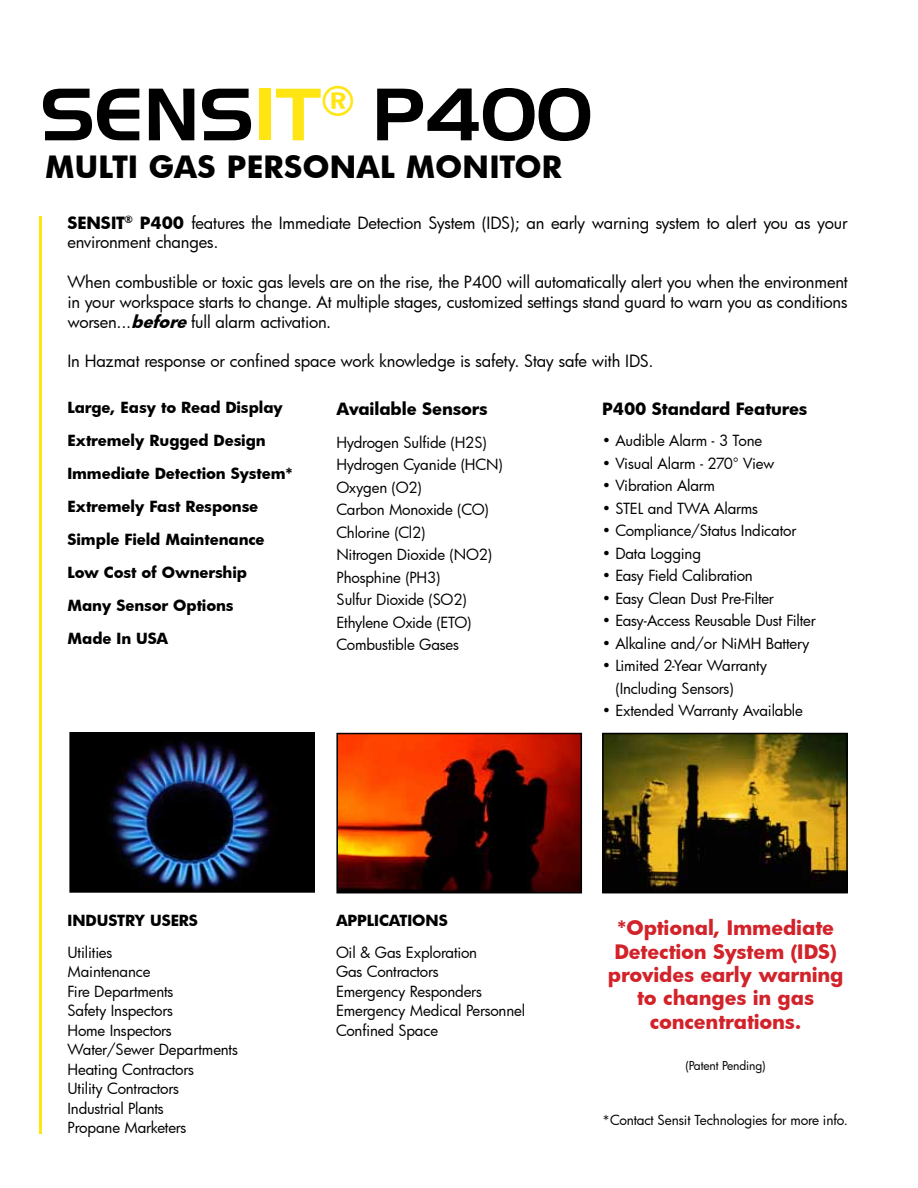
<style>
.page{position:relative;width:918px;height:1188px;background:#fff}
.page>*{position:absolute;margin:0;border:0;box-sizing:border-box;transform-origin:0 0}
.t1{font:72px "Handel Gothic BT";color:#000}
.t2{font:700 30px "Futura";letter-spacing:.005em;color:#000}
.t3{font:700 19.5px/23.4px "Futura";letter-spacing:-.01em;color:#d2232a;text-align:center}
.t4{font:16.5px/19.8px "Futura";letter-spacing:-.015em;color:#000}
.t5{font:700 16.5px "Futura";letter-spacing:-.01em;color:#000}
.t6{font:15px/19.5px "Futura";letter-spacing:-.01em;color:#000}
.t7{font:700 15px "Futura";letter-spacing:-.01em;color:#000}
.t8{font:13.5px "Futura";letter-spacing:-.015em;color:#000}
.t9{font:12px "Futura";letter-spacing:-.015em;color:#000}
.s1{color:#ffe512}
.s2{font-weight:700}
.s3{font-weight:700;font-style:italic}
</style>
<div class="page">
<hr style="left:39px;top:216px;width:3px;height:918px;background:#ffe512">
<img style="left:72px;top:735px;width:240px;height:155px">
<div style="left:69px;top:732px;width:246px;height:161px;border:2px solid #000"></div>
<img style="left:339px;top:736px;width:240px;height:154px">
<div style="left:336px;top:733px;width:246px;height:160px;border:2px solid #000"></div>
<img style="left:605px;top:736px;width:240px;height:154px">
<div style="left:602px;top:733px;width:246px;height:160px;border:2px solid #000"></div>
<h1 class="t1" style="left:40px;top:71px;width:553px">SENS<span class="s1">IT</span><sup>®</sup> P400</h1>
<h2 class="t2" style="left:45px;top:146px;width:385px">MULTI gas PERSONAL monitor</h2>
<p class="t4" style="left:67px;top:212px;width:782px"><span class="s2">SENSIT</span><sup>®</sup> <span class="s2">P400</span> features the Immediate Detection System (IDS); an early warning system to alert you as your environment changes.</p>
<p class="t4" style="left:67px;top:272px;width:782px;text-align:justify">When combustible or toxic gas levels are on the rise, the P400 will automatically alert you when the environment in your workspace starts to change. At multiple stages, customized settings stand guard to warn you as conditions worsen...<span class="s3">before</span>full alarm activation.</p>
<p class="t4" style="left:68px;top:351px;width:588px">In Hazmat response or confined space work knowledge is safety. Stay safe with IDS.</p>
<p class="t7" style="left:68px;top:397px;width:217px">Large, Easy to Read Display</p>
<p class="t7" style="left:68px;top:430px;width:200px">Extremely Rugged Design</p>
<p class="t7" style="left:68px;top:463px;width:227px">Immediate Detection System*</p>
<p class="t7" style="left:68px;top:496px;width:192px">Extremely Fast Response</p>
<p class="t7" style="left:68px;top:529px;width:199px">Simple Field Maintenance</p>
<p class="t7" style="left:68px;top:562px;width:181px">Low Cost of Ownership</p>
<p class="t7" style="left:68px;top:595px;width:168px">Many Sensor Options</p>
<p class="t7" style="left:68px;top:628px;width:102px">Made In USA</p>
<p class="t5" style="left:336px;top:397px;width:153px">Available Sensors</p>
<p class="t6" style="left:336px;top:431px;width:168px;line-height:22.5px">Hydrogen Sulfide (H2S)<br>Hydrogen Cyanide (HCN)<br>Oxygen (O2)<br>Carbon Monoxide (CO)<br>Chlorine (Cl2)<br>Nitrogen Dioxide (NO2)<br>Phosphine (PH3)<br>Sulfur Dioxide (SO2)<br>Ethylene Oxide (ETO)<br>Combustible Gases</p>
<p class="t7" style="left:68px;top:910px;width:132px">INDUSTRY USERS</p>
<p class="t6" style="left:68px;top:942px;width:172px">Utilities<br>Maintenance<br>Fire Departments<br>Safety Inspectors<br>Home Inspectors<br>Water/Sewer Departments<br>Heating Contractors<br>Utility Contractors<br>Industrial Plants<br>Propane Marketers</p>
<p class="t7" style="left:336px;top:910px;width:113px">APPLICATIONS</p>
<p class="t6" style="left:336px;top:942px;width:191px">Oil &amp; Gas Exploration<br>Gas Contractors<br>Emergency Responders<br>Emergency Medical Personnel<br>Confined Space</p>
<p class="t5" style="left:602px;top:397px;width:207px">P400 Standard Features</p>
<p class="t6" style="left:602px;top:430px;width:162px">• Audible Alarm - 3 Tone</p>
<p class="t6" style="left:602px;top:453px;width:174px">• Visual Alarm - 270° View</p>
<p class="t6" style="left:602px;top:475px;width:114px">• Vibration Alarm</p>
<p class="t6" style="left:602px;top:498px;width:157px">• STEL and TWA Alarms</p>
<p class="t6" style="left:602px;top:520px;width:196px">• Compliance/Status Indicator</p>
<p class="t6" style="left:602px;top:543px;width:100px">• Data Logging</p>
<p class="t6" style="left:602px;top:565px;width:152px">• Easy Field Calibration</p>
<p class="t6" style="left:602px;top:588px;width:173px">• Easy Clean Dust Pre-Filter</p>
<p class="t6" style="left:602px;top:610px;width:215px">• Easy-Access Reusable Dust Filter</p>
<p class="t6" style="left:602px;top:633px;width:209px">• Alkaline and/or NiMH Battery</p>
<p class="t6" style="left:616px;top:654px;width:153px;line-height:22.5px;text-indent:-13px">• Limited 2-Year Warranty (Including Sensors)</p>
<p class="t6" style="left:602px;top:700px;width:202px">• Extended Warranty Available</p>
<h3 class="t3" style="left:608px;top:916px;width:237px">*Optional, Immediate<br>Detection System (IDS) provides early warning to changes in gas concentrations.</h3>
<p class="t9" style="left:686px;top:1057px;width:82px">(Patent Pending)</p>
<p class="t8" style="left:602px;top:1111px;width:247px">*Contact Sensit Technologies for more info.</p>
</div>
